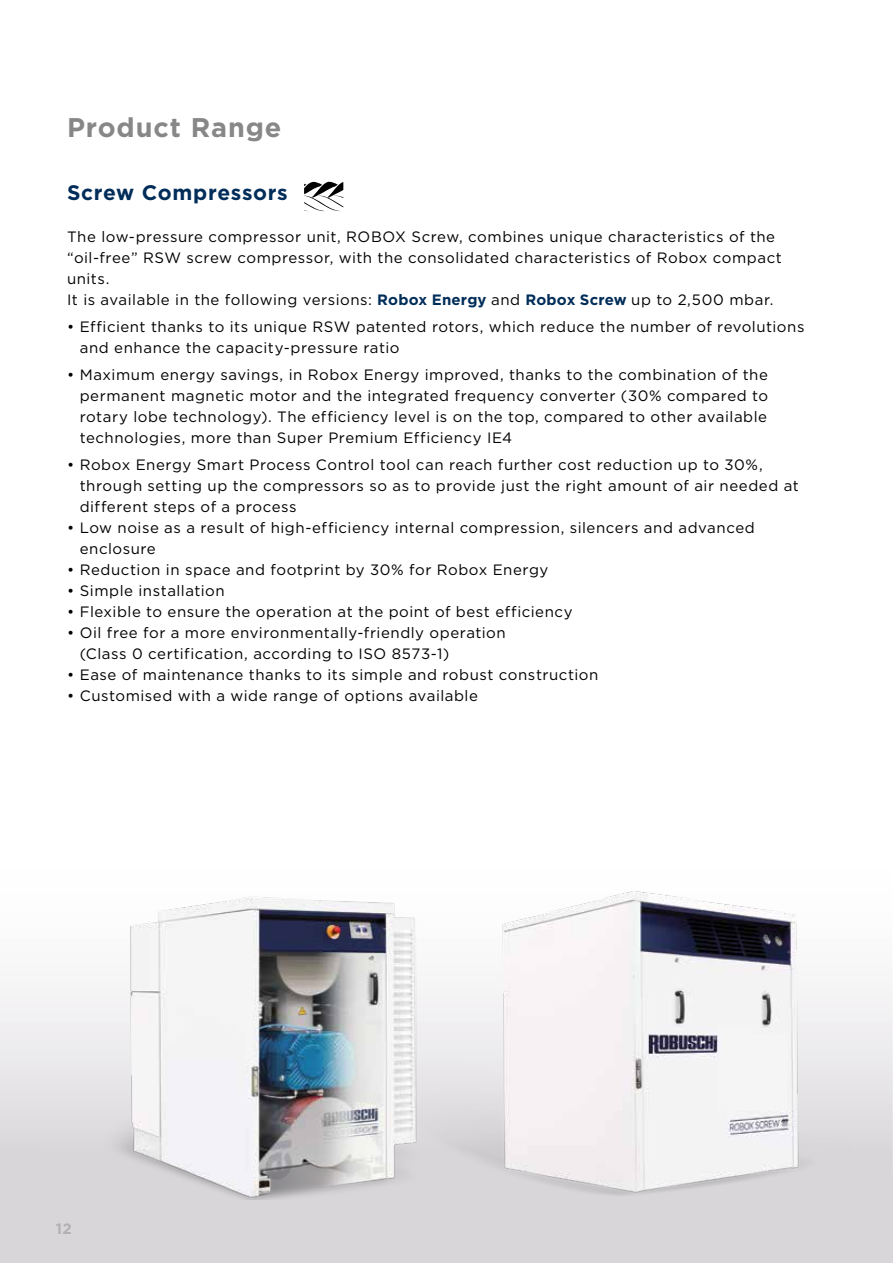
<style>
.page{position:relative;width:893px;height:1263px;background:#fff}
.page>*{position:absolute;margin:0;border:0;box-sizing:border-box;transform-origin:0 0}
.t1{font:700 27px "Gotham";letter-spacing:.03em;color:#878787}
.t2{font:700 21px "Gotham";letter-spacing:.03em;color:#002d59}
.t3{font:15px/21px "Gotham";letter-spacing:.035em;color:#000}
.t4{font:700 15px "Gotham";color:#b3b2b2}
.s1{font-weight:700;color:#002d59}
</style>
<div class="page">
<img style="left:892px;top:954px;width:1px;height:309px">
<img style="left:100px;top:896px;width:316px;height:303px">
<img style="left:416px;top:890px;width:405px;height:309px">
<svg style="left:304px;top:181px;width:39px;height:31px"></svg>
<h1 class="t1" style="left:67px;top:110px;width:216px">Product Range</h1>
<h2 class="t2" style="left:67px;top:178px;width:222px">Screw Compressors</h2>
<p class="t3" style="left:67px;top:226px;width:716px">The low-pressure compressor unit, ROBOX Screw, combines unique characteristics of the “oil-free” RSW screw compressor, with the consolidated characteristics of Robox compact units.<br>It is available in the following versions: <span class="s1">Robox Energy</span> and <span class="s1">Robox Screw</span> up to 2,500 mbar.</p>
<p class="t3" style="left:80px;top:316px;width:726px;text-indent:-13px">• Efficient thanks to its unique RSW patented rotors, which reduce the number of revolutions and enhance the capacity-pressure ratio</p>
<p class="t3" style="left:80px;top:364px;width:690px;text-align:justify;text-indent:-13px">• Maximum energy savings, in Robox Energy improved, thanks to the combination of the permanent magnetic motor and the integrated frequency converter (30% compared to rotary lobe technology). The efficiency level is on the top, compared to other available technologies, more than Super Premium Efficiency IE4</p>
<p class="t3" style="left:80px;top:454px;width:721px;text-indent:-13px">• Robox Energy Smart Process Control tool can reach further cost reduction up to 30%, through setting up the compressors so as to provide just the right amount of air needed at different steps of a process</p>
<p class="t3" style="left:80px;top:517px;width:676px;text-indent:-13px">• Low noise as a result of high-efficiency internal compression, silencers and advanced enclosure</p>
<p class="t3" style="left:67px;top:559px;width:483px">• Reduction in space and footprint by 30% for Robox Energy</p>
<p class="t3" style="left:67px;top:580px;width:159px">• Simple installation</p>
<p class="t3" style="left:67px;top:601px;width:507px">• Flexible to ensure the operation at the point of best efficiency</p>
<p class="t3" style="left:80px;top:622px;width:427px;text-indent:-13px">• Oil free for a more environmentally-friendly operation (Class 0 certification, according to ISO 8573-1)</p>
<p class="t3" style="left:67px;top:664px;width:533px">• Ease of maintenance thanks to its simple and robust construction</p>
<p class="t3" style="left:67px;top:685px;width:412px">• Customised with a wide range of options available</p>
<p class="t4" style="left:56px;top:1218px;width:18px">12</p>
</div>
